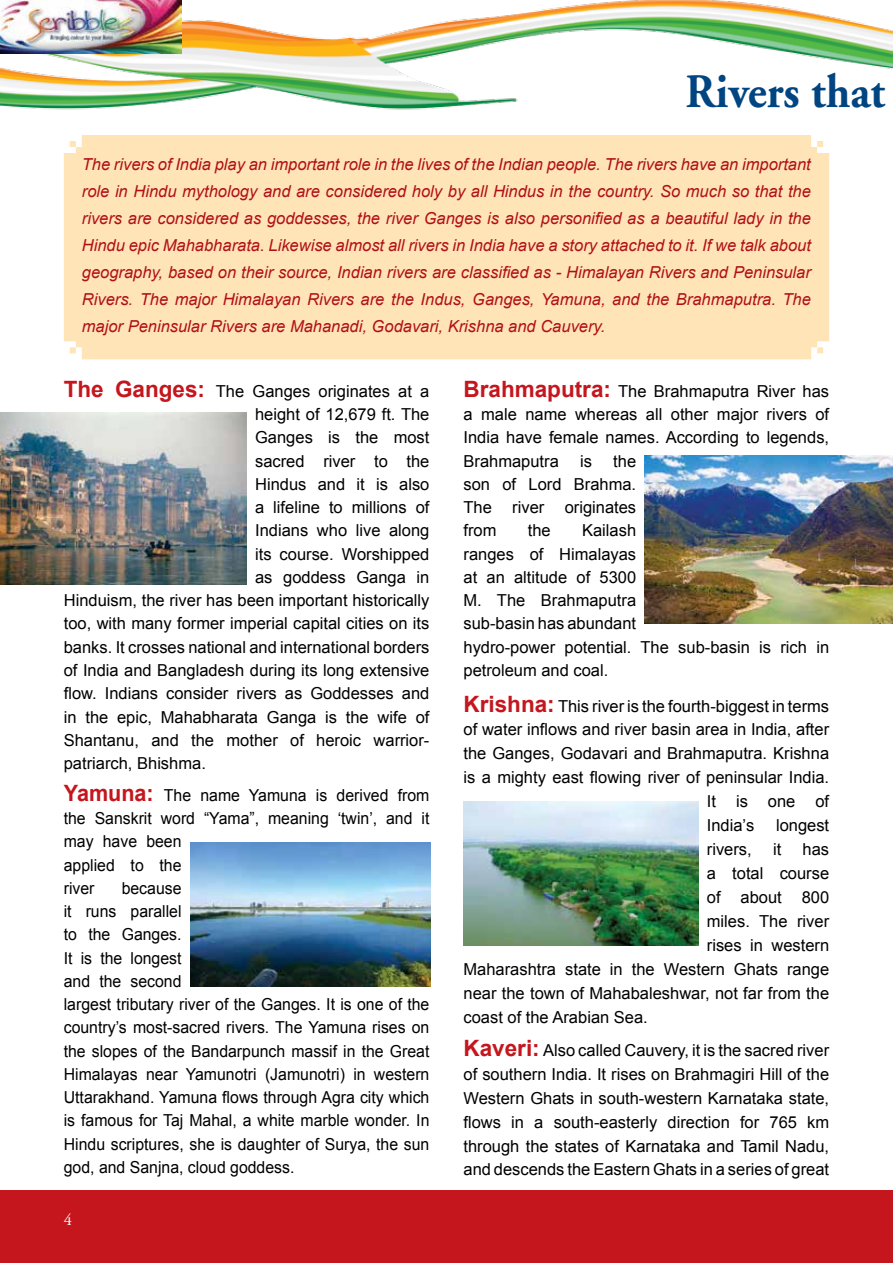
<style>
.page{position:relative;width:893px;height:1263px;background:#fff}
.page>*{position:absolute;margin:0;border:0;box-sizing:border-box;transform-origin:0 0}
.t1{font:700 48px "Adobe Garamond";color:#004581;scale:.94 1}
.t2{font:16.5px/23.2px "Arial";color:#000;text-align:justify}
.t3{font:italic 16.5px/27px "Arial";color:#b11116;text-align:justify}
.t4{font:16.5px/23.2px "Arial";color:#000;scale:.96 1}
.t5{font:16.5px "Adobe Garamond";color:#fff}
.s1{font-weight:700;font-size:22.5px;color:#c4161c}
</style>
<div class="page">
<div style="left:64px;top:135px;width:765px;height:224px;background:#ffe4b8"></div>
<div style="left:0;top:1191px;width:893px;height:72px;background:#c4161c"></div>
<img style="left:0;top:412px;width:247px;height:173px">
<img style="left:190px;top:842px;width:241px;height:144px">
<img style="left:645px;top:456px;width:248px;height:167px">
<img style="left:463px;top:801px;width:235px;height:144px">
<img style="left:0;top:0;width:893px;height:110px">
<img style="left:0;top:0;width:181px;height:53px">
<svg style="left:680px;top:0;width:211px;height:110px"></svg>
<h1 class="t1" style="left:686px;top:66px;width:214px">Rivers that</h1>
<p class="t3" style="left:82px;top:151px;width:731px">The rivers of India play an important role in the lives of the Indian people. The rivers have an important role in Hindu mythology and are considered holy by all Hindus in the country. So much so that the rivers are considered as goddesses, the river Ganges is also personified as a beautiful lady in the Hindu epic Mahabharata. Likewise almost all rivers in India have a story attached to it. If we talk about geography, based on their source, Indian rivers are classified as - Himalayan Rivers and Peninsular Rivers. The major Himalayan Rivers are the Indus, Ganges, Yamuna, and the Brahmaputra. The major Peninsular Rivers are Mahanadi, Godavari, Krishna and Cauvery.</p>
<p class="t2" style="left:64px;top:380px;width:367px"><span class="s1">The Ganges:</span> The Ganges originates at a</p>
<p class="t2" style="left:255px;top:403px;width:176px">height of 12,679 ft. The</p>
<p class="t2" style="left:255px;top:426px;width:176px">Ganges is the most</p>
<p class="t2" style="left:255px;top:449px;width:176px">sacred river to the</p>
<p class="t2" style="left:255px;top:473px;width:176px">Hindus and it is also</p>
<p class="t2" style="left:255px;top:496px;width:176px">a lifeline to millions of</p>
<p class="t2" style="left:255px;top:519px;width:176px">Indians who live along</p>
<p class="t2" style="left:255px;top:542px;width:176px">its course. Worshipped</p>
<p class="t2" style="left:255px;top:566px;width:176px">as goddess Ganga in</p>
<p class="t2" style="left:64px;top:589px;width:367px">Hinduism, the river has been important historically</p>
<p class="t2" style="left:64px;top:612px;width:367px">too, with many former imperial capital cities on its</p>
<p class="t2" style="left:64px;top:635px;width:367px">banks. It crosses national and international borders</p>
<p class="t2" style="left:64px;top:659px;width:367px">of India and Bangladesh during its long extensive</p>
<p class="t2" style="left:64px;top:682px;width:367px">flow. Indians consider rivers as Goddesses and</p>
<p class="t2" style="left:64px;top:705px;width:367px">in the epic, Mahabharata Ganga is the wife of</p>
<p class="t2" style="left:64px;top:728px;width:367px">Shantanu, and the mother of heroic warrior-</p>
<p class="t2" style="left:64px;top:752px;width:144px">patriarch, Bhishma.</p>
<p class="t4" style="left:64px;top:783px;width:382px"><span class="s1">Yamuna:</span> The name Yamuna is derived from the Sanskrit word “Yama”, meaning ‘twin’, and it may have been<br>applied to the<br>river</p>
<p class="t4" style="left:64px;top:876px;width:382px;text-indent:58px">because<br>it runs parallel<br>to the Ganges.<br>It is the longest<br>and the second<br>largest tributary river of the Ganges. It is one of the country’s most-sacred rivers. The Yamuna rises on the slopes of the Bandarpunch massif in the Great Himalayas near Yamunotri (Jamunotri) in western Uttarakhand. Yamuna flows through Agra city which is famous for Taj Mahal, a white marble wonder. In Hindu scriptures, she is daughter of Surya, the sun god, and Sanjna, cloud goddess.</p>
<p class="t5" style="left:64px;top:1210px;width:10px">4</p>
<p class="t2" style="left:463px;top:380px;width:367px"><span class="s1">Brahmaputra:</span> The Brahmaputra River has a male name whereas all other major rivers of India have female names. According to legends, Brahmaputra</p>
<p class="t2" style="left:463px;top:449px;width:174px;text-indent:150px">the son of Lord Brahma.<br>The river originates from</p>
<p class="t2" style="left:580px;top:449px;width:13px">is</p>
<p class="t2" style="left:463px;top:519px;width:367px;text-align:left;text-indent:119px">Kailash<br>ranges of Himalayas<br>at an altitude of 5300<br>M. The Brahmaputra<br>sub-basin has abundant<br>hydro-power potential. The sub-basin is rich in petroleum and coal.</p>
<p class="t2" style="left:463px;top:695px;width:367px"><span class="s1">Krishna:</span> This river is the fourth-biggest in terms</p>
<p class="t2" style="left:463px;top:718px;width:367px">of water inflows and river basin area in India, after</p>
<p class="t2" style="left:463px;top:742px;width:367px">the Ganges, Godavari and Brahmaputra. Krishna</p>
<p class="t2" style="left:463px;top:766px;width:367px">is a mighty east flowing river of peninsular India.</p>
<p class="t2" style="left:707px;top:790px;width:124px">It is one of</p>
<p class="t2" style="left:707px;top:814px;width:49px">India’s</p>
<p class="t2" style="left:776px;top:814px;width:55px">longest</p>
<p class="t2" style="left:707px;top:838px;width:46px">rivers,</p>
<p class="t2" style="left:773px;top:838px;width:10px">it</p>
<p class="t2" style="left:803px;top:838px;width:28px">has</p>
<p class="t2" style="left:707px;top:862px;width:124px">a total course</p>
<p class="t2" style="left:707px;top:886px;width:124px">of about 800</p>
<p class="t2" style="left:707px;top:910px;width:124px">miles. The river</p>
<p class="t2" style="left:707px;top:934px;width:124px">rises in western</p>
<p class="t2" style="left:463px;top:958px;width:367px">Maharashtra state in the Western Ghats range</p>
<p class="t2" style="left:463px;top:982px;width:367px">near the town of Mahabaleshwar, not far from the</p>
<p class="t2" style="left:463px;top:1006px;width:186px">coast of the Arabian Sea.</p>
<p class="t2" style="left:463px;top:1038px;width:367px;line-height:23.9px"><span class="s1">Kaveri:</span> Also called Cauvery, it is the sacred river of southern India. It rises on Brahmagiri Hill of the Western Ghats in south-western Karnataka state, flows in a south-easterly direction for 765 km through the states of Karnataka and Tamil Nadu, and descends the Eastern Ghats in a series of great</p>
<p class="t2" style="left:528px;top:519px;width:24px">the</p>
</div>
